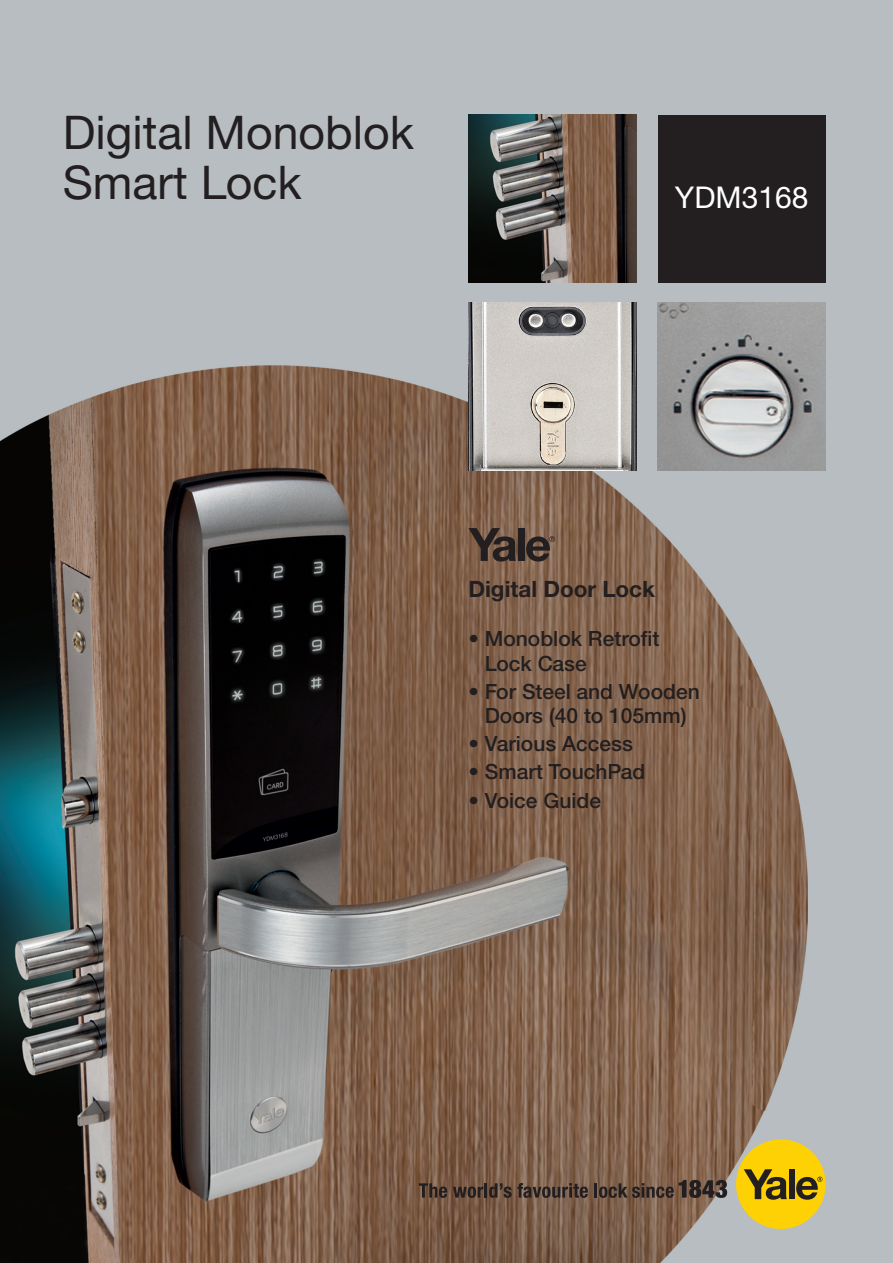
<style>
.page{position:relative;width:893px;height:1263px;background:#fff}
.page>*{position:absolute;margin:0;border:0;box-sizing:border-box;transform-origin:0 0}
.t1{font:46.5px/49.2px "Helvetica Neue LTW1 G";color:#231f20}
.t2{font:30px "Helvetica Neue LTW1 G";color:#fff}
.t3{font:700 22.5px "Helvetica Neue LTW1 G";color:#231f20}
.t4{font:500 21px/24px "Helvetica Neue LTW1 G";color:#231f20}
</style>
<div class="page">
<img style="left:0;top:0;width:893px;height:1263px">
<div style="left:736px;top:1139px;width:90px;height:90px;background:#fed105;border-radius:50%"></div>
<svg style="left:744px;top:1169px;width:43px;height:31px"></svg>
<div style="left:789px;top:1169px;width:5px;height:30px;background:#231f20"></div>
<svg style="left:796px;top:1176px;width:26px;height:24px"></svg>
<svg style="left:419px;top:1183px;width:28px;height:15px"></svg>
<svg style="left:453px;top:1183px;width:135px;height:15px;background:#574439"></svg>
<hr style="left:594px;top:1183px;width:3px;height:14px;background:#231f20">
<svg style="left:599px;top:1180px;width:128px;height:18px;background:#5a463b"></svg>
<svg style="left:468px;top:528px;width:48px;height:33px;background:#554237"></svg>
<div style="left:518px;top:528px;width:6px;height:33px;background:#231f20"></div>
<svg style="left:526px;top:536px;width:29px;height:25px"></svg>
<img style="left:468px;top:115px;width:168px;height:168px">
<img style="left:468px;top:303px;width:168px;height:167px">
<div style="left:658px;top:115px;width:168px;height:168px;background:#231f20"></div>
<img style="left:658px;top:303px;width:168px;height:167px">
<h1 class="t1" style="left:63px;top:108px;width:353px">Digital Monoblok<br>Smart Lock</h1>
<h2 class="t2" style="left:675px;top:179px;width:135px">YDM3168</h2>
<p class="t3" style="left:468px;top:575px;width:188px">Digital Door Lock</p>
<p class="t4" style="left:485px;top:627px;width:176px;text-indent:-16px">• Monoblok Retrofit<br>Lock Case</p>
<p class="t4" style="left:468px;top:679px;width:233px;text-align:center">• For Steel and Wooden<br>Doors (40 to 105mm)</p>
<p class="t4" style="left:468px;top:731px;width:166px">• Various Access</p>
<p class="t4" style="left:468px;top:760px;width:178px">• Smart TouchPad</p>
<p class="t4" style="left:468px;top:788px;width:134px">• Voice Guide</p>
</div>
